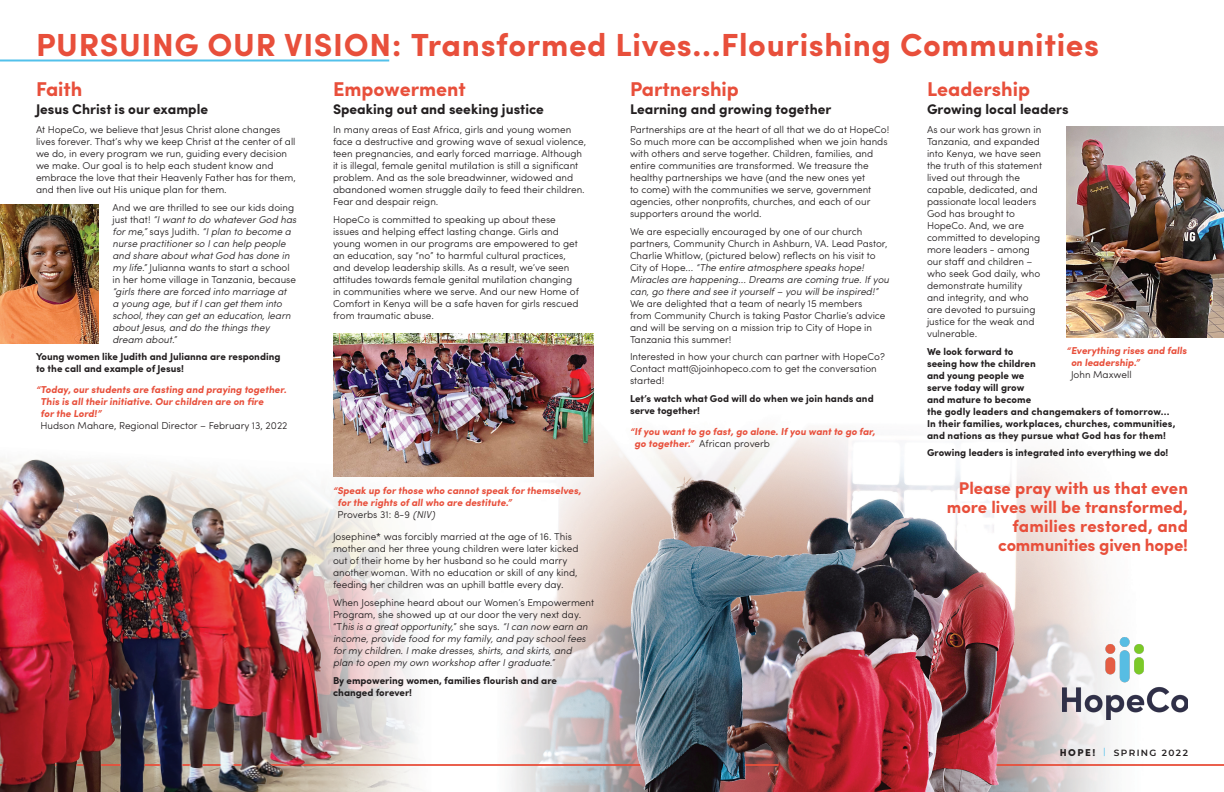
<style>
.page{position:relative;width:1224px;height:792px;background:#fff}
.page>*{position:absolute;margin:0;border:0;box-sizing:border-box;transform-origin:0 0}
.Body_text{font:700 32px "Sofia Pro";letter-spacing:.02em;color:#e84f3b}
.Column_HEAD{font:700 20px "Sofia Pro";color:#e84f3b}
.Sub_1{font:700 17px/19px "Sofia Pro";color:#e84f3b;text-align:right}
.Sub_2{font:700 14px "Sofia Pro";color:#231f20}
.Body_text-2{font:300 10px/12px "Sofia Pro";color:#231f20}
.Body_text-3{font:italic 300 10px/12px "Sofia Pro";color:#231f20}
.Body_text-4{font:700 10px/12px "Sofia Pro";color:#231f20}
.Body_text-5{font:700 10px/12px "Sofia Pro";color:#e84f3b}
.t1{font:600 9px "Montserrat";letter-spacing:.16em;color:#231f20}
.s1{font-style:normal}
.s2{font-style:italic}
.s3{font-weight:300;color:#231f20}
.s4{font-family:"Sofia Pro";font-weight:900;font-size:10px}
.s5{font-family:"Sofia Pro";color:#52c1eb}
</style>
<div class="page">
<img style="left:0;top:458px;width:416px;height:334px">
<img style="left:0;top:204px;width:99px;height:140px">
<img style="left:511px;top:429px;width:617px;height:363px">
<img style="left:1067px;top:126px;width:157px;height:212px">
<img style="left:333px;top:333px;width:261px;height:144px">
<hr style="left:0;top:764px;width:1224px;height:2px;background:#e84f3b">
<img style="left:1062px;top:638px;width:126px;height:82px">
<hr style="left:0;top:60px;width:389px;height:2px;background:#52c1eb">
<p class="Body_text" style="left:36px;top:20px;width:1065px">PURSUING OUR VISION: Transformed Lives...Flourishing Communities</p>
<p class="Column_HEAD" style="left:36px;top:74px;width:48px">Faith</p>
<p class="Sub_2" style="left:36px;top:99px;width:174px">Jesus Christ is our example</p>
<p class="Body_text-2" style="left:36px;top:123px;width:261px">At HopeCo, we believe that Jesus Christ alone changes lives forever. That’s why we keep Christ at the center of all we do, in every program we run, guiding every decision we make. Our goal is to help each student know and embrace the love that their Heavenly Father has for them, and then live out His unique plan for them.</p>
<p class="Body_text-3" style="left:112px;top:201px;width:185px"><span class="s1">And we are thrilled to see our kids doing just that!</span> “I want to do whatever God has for me,” <span class="s1">says Judith.</span> “I plan to become a nurse practitioner so I can help people and share about what God has done in my life.” <span class="s1">Julianna wants to start a school in her home village in Tanzania, because </span>“girls there are forced into marriage at<br>a young age, but if I can get them into school, they can get an education, learn about Jesus, and do the things they dream about.”</p>
<p class="Body_text-4" style="left:36px;top:350px;width:246px">Young women like Judith and Julianna are responding to the call and example of Jesus!</p>
<p class="Body_text-5" style="left:40px;top:383px;width:249px;text-indent:-4px">“Today, our students are fasting and praying together.<br>This is all their initiative. Our children are on fire<br>for the Lord!”</p>
<p class="Body_text-2" style="left:40px;top:419px;width:249px">Hudson Mahare, Regional Director – February 13, 2022</p>
<p class="Column_HEAD" style="left:333px;top:74px;width:134px">Empowerment</p>
<p class="Sub_2" style="left:333px;top:99px;width:213px">Speaking out and seeking justice</p>
<p class="Body_text-2" style="left:333px;top:123px;width:255px">In many areas of East Africa, girls and young women face a destructive and growing wave of sexual violence, teen pregnancies, and early forced marriage. Although it is illegal, female genital mutilation is still a significant problem. And as the sole breadwinner, widowed and abandoned women struggle daily to feed their children.<br>Fear and despair reign.</p>
<p class="Body_text-2" style="left:333px;top:213px;width:247px">HopeCo is committed to speaking up about these issues and helping effect lasting change. Girls and young women in our programs are empowered to get an education, say “no” to harmful cultural practices, and develop leadership skills. As a result, we’ve seen attitudes towards female genital mutilation changing in communities where we serve. And our new Home of Comfort in Kenya will be a safe haven for girls rescued from traumatic abuse.</p>
<p class="Body_text-5" style="left:338px;top:483px;width:247px;text-indent:-4px">“Speak up for those who cannotspeak for themselves, for the rights ofall who are destitute.”</p>
<p class="Body_text-2" style="left:338px;top:507px;width:99px">Proverbs 31: 8-9 <span class="s2">(NIV)</span></p>
<p class="Body_text-2" style="left:333px;top:530px;width:247px">Josephine* was forcibly married at the age of 16. This mother and her three young children were later kicked out of their home by her husband so he could marry another woman. With no education or skill of any kind, feeding her children was an uphill battle every day.</p>
<p class="Body_text-3" style="left:333px;top:596px;width:263px"><span class="s1">When Josephine heard about our Women’s Empowerment Program, she showed up at our door the very next day. “T</span>his is a great opportunity,<span class="s1">” she says.</span> “I can now earn an income, provide food for my family, and pay school fees for my children. I make dresses, shirts, and skirts, and plan to open my own workshop after I graduate.”</p>
<p class="Body_text-4" style="left:333px;top:674px;width:225px">By empowering women, families flourish and are changed forever!</p>
<p class="Column_HEAD" style="left:630px;top:74px;width:110px">Partnership</p>
<p class="Sub_2" style="left:630px;top:99px;width:203px">Learning and growing together</p>
<p class="Body_text-2" style="left:630px;top:123px;width:261px">Partnerships are at the heart of all that we do at HopeCo!<br>So much more can be accomplished when we join hands with others and serve together. Children, families, and entire communities are transformed. We treasure the healthy partnerships we have (and the new ones yet<br>to come) with the communities we serve, government agencies, other nonprofits, churches, and each of our supporters around the world.</p>
<p class="Body_text-2" style="left:630px;top:225px;width:261px">We are especially encouraged by one of our church partners, Community Church in Ashburn, VA. Lead Pastor, Charlie Whitlow, (pictured below) reflects on his visit to City of Hope... <span class="s2">“The entire atmosphere speaks hope!<br>Miracles are happening... Dreams are coming true. If you can, go there and see it yourself – you will be inspired!” </span>We are delighted that a team of nearly 15 members<br>from Community Church is taking Pastor Charlie’s advice and will be serving on a mission trip to City of Hope in Tanzania this summer!</p>
<p class="Body_text-2" style="left:630px;top:350px;width:256px">Interested in how your church can partner with HopeCo?<br>Contact matt@joinhopeco.com to get the conversation started!</p>
<p class="Body_text-4" style="left:630px;top:392px;width:245px">Let’s watch what God will do when we join hands and serve together!</p>
<p class="Body_text-5" style="left:634px;top:425px;width:244px;text-indent:-4px">“Ifyou wantto go fast, go alone. Ifyou wantto go far, go together.” <span class="s3">African proverb</span></p>
<p class="Column_HEAD" style="left:927px;top:74px;width:105px">Leadership</p>
<p class="Sub_2" style="left:927px;top:99px;width:143px">Growing local leaders</p>
<p class="Body_text-2" style="left:927px;top:123px;width:117px">As our work has grown in<br>Tanzania, and expanded into Kenya, we have seen the truth of this statement lived out through the capable, dedicated, and passionate local leaders<br>God has brought to<br>HopeCo. And, we are committed to developing more leaders - among our staff and children – who seek God daily, who demonstrate humility and integrity, and who are devoted to pursuing justice for the weak and vulnerable.</p>
<p class="Body_text-4" style="left:927px;top:345px;width:250px">We look forward to<br>seeing how the children<br>and young people we<br>serve today will grow<br>and mature to become<br>the godly leaders and changemakers of tomorrow...<br>In their families, workplaces, churches, communities, and nations as they pursue what God has for them!</p>
<p class="Body_text-4" style="left:927px;top:446px;width:243px">Growing leaders is integrated into everything we do!</p>
<p class="Sub_1" style="left:947px;top:478px;width:243px">Please pray with us that even more lives will be transformed, families restored, and communities given hope!</p>
<p class="Body_text-5" style="left:1071px;top:344px;width:119px;text-indent:-4px">“Everything rises and falls on leadership.”</p>
<p class="Body_text-2" style="left:1071px;top:368px;width:62px">John Maxwell</p>
<p class="t1" style="left:1060px;top:746px;width:130px"><span class="s4">HOPE!</span> <span class="s5">|</span> SPRING 2022</p>
</div>
